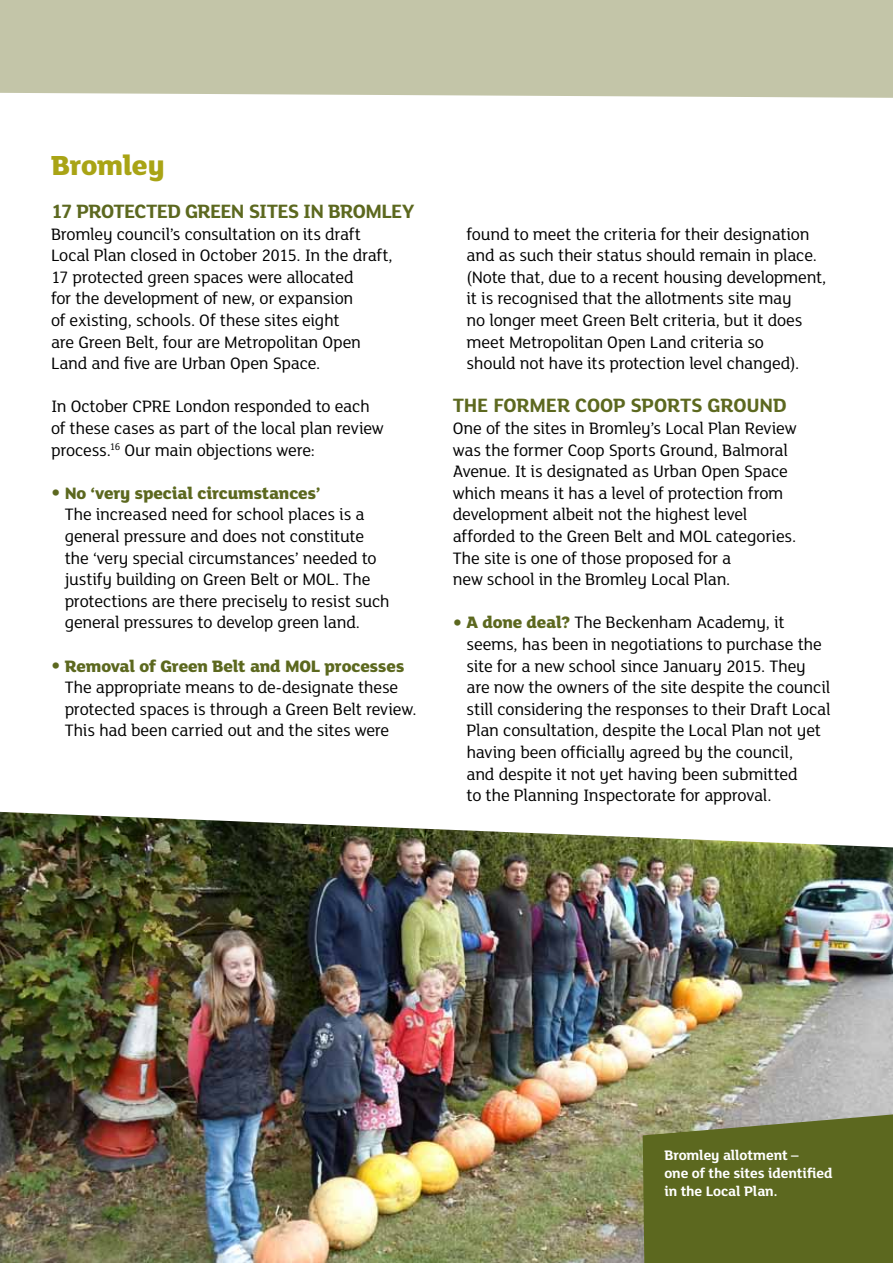
<style>
.page{position:relative;width:893px;height:1263px;background:#fff}
.page>*{position:absolute;margin:0;border:0;box-sizing:border-box;transform-origin:0 0}
.t1{font:800 30px "FS Lola";letter-spacing:-.01em;color:#a9a415}
.t2{font:700 21px "FS Lola";letter-spacing:-.01em;color:#5c681f}
.t3{font:18px/21.6px "FS Lola";letter-spacing:-.015em;color:#000}
.t4{font:700 15px/18px "FS Lola";letter-spacing:-.01em;color:#fff}
.s1{font-weight:800;font-size:24px;color:#5c681f}
.s2{font-weight:800;color:#5c681f}
</style>
<div class="page">
<div style="left:0;top:0;width:893px;height:98px;background:#c3c5a8"></div>
<img style="left:0;top:812px;width:893px;height:451px">
<svg style="left:643px;top:1114px;width:250px;height:149px;background:#646f2c"></svg>
<div style="left:656px;top:1140px;width:201px;height:64px;background:#5c681f"></div>
<h1 class="t1" style="left:51px;top:144px;width:115px">Bromley</h1>
<p class="t2" style="left:51px;top:197px;width:38px">17 PROTECTE</p>
<p class="t2" style="left:167px;top:197px;width:31px">D GREEN</p>
<p class="t2" style="left:249px;top:197px;width:11px">SITES</p>
<p class="t2" style="left:303px;top:197px;width:51px">IN BROMLE</p>
<p class="t2" style="left:402px;top:197px;width:14px">Y</p>
<p class="t3" style="left:51px;top:222px;width:343px">Bromley council’s consultation on its draft Local Plan closed in October 2015. In the draft, 17 protected green spaces were allocated<br>for the development of new, or expansion<br>of existing, schools. Of these sites eight<br>are Green Belt, four are Metropolitan Open Land and five are Urban Open Space.</p>
<p class="t3" style="left:51px;top:395px;width:334px">In October CPRE London responded to each of these cases as part of the local plan review process.<sup>16</sup> Our main objections were:</p>
<p class="t3" style="left:65px;top:481px;width:327px;text-indent:-14px"><span class="s1">•</span> <span class="s2">No ‘very special circumstances’<br></span>The increased need for school places is a general pressure and does not constitute the ‘very special circumstances’ needed to justify building on Green Belt or MOL. The protections are there precisely to resist such general pressures to develop green land.</p>
<p class="t3" style="left:65px;top:654px;width:353px;text-indent:-14px"><span class="s1">•</span> <span class="s2">Removal of Green Belt and MOL processes </span>The appropriate means to de-designate these protected spaces is through a Green Belt review.<br>This had been carried out and the sites were</p>
<p class="t3" style="left:466px;top:222px;width:361px">found to meet the criteria for their designation and as such their status should remain in place. (Note that, due to a recent housing development, it is recognised that the allotments site may<br>no longer meet Green Belt criteria, but it does meet Metropolitan Open Land criteria so<br>should not have its protection level changed).</p>
<p class="t2" style="left:453px;top:391px;width:55px">THE FORMER</p>
<p class="t2" style="left:575px;top:391px;width:26px">COOP</p>
<p class="t2" style="left:630px;top:391px;width:25px">SPORTS</p>
<p class="t2" style="left:707px;top:391px;width:27px">GROUN</p>
<p class="t2" style="left:773px;top:391px;width:15px">D</p>
<p class="t3" style="left:453px;top:416px;width:345px">One of the sites in Bromley’s Local Plan Review was the former Coop Sports Ground, Balmoral Avenue. It is designated as Urban Open Space which means it has a level of protection from development albeit not the highest level afforded to the Green Belt and MOL categories.<br>The site is one of those proposed for a<br>new school in the Bromley Local Plan.</p>
<p class="t3" style="left:466px;top:611px;width:366px;text-indent:-14px"><span class="s1">•</span> <span class="s2">A done deal?</span> The Beckenham Academy, it seems, has been in negotiations to purchase the site for a new school since January 2015. They are now the owners of the site despite the council still considering the responses to their Draft Local Plan consultation, despite the Local Plan not yet having been officially agreed by the council,<br>and despite it not yet having been submitted<br>to the Planning Inspectorate for approval.</p>
<p class="t4" style="left:664px;top:1145px;width:170px">BROMLEY ALLOTMENT –<br>ONE OF THE SITES IDENTIFIED<br>IN THE LOCAL PLAN.</p>
</div>
